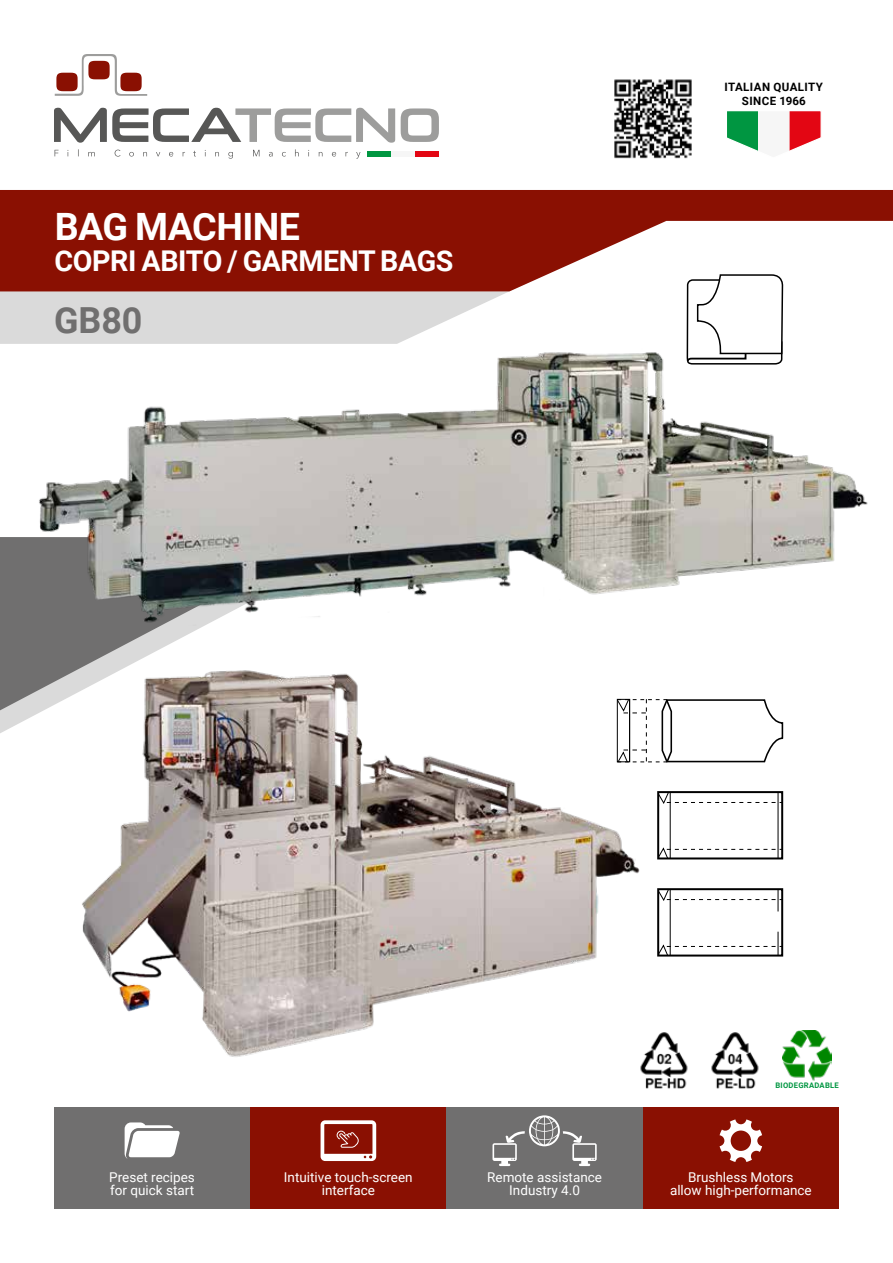
<style>
.page{position:relative;width:893px;height:1263px;background:#fff}
.page>*{position:absolute;margin:0;border:0;box-sizing:border-box;transform-origin:0 0}
.t1{font:700 37.65px "Roboto";letter-spacing:-.015em;color:#fff}
.t2{font:700 35.85px "Roboto";color:#706f6f}
.t3{font:700 28.65px "Roboto";letter-spacing:-.015em;color:#fff}
.t4{font:13.5px/13.5px "Roboto";color:#fff;text-align:center}
.t5{font:700 11.55px/13.6px "Roboto";letter-spacing:.035em;color:#000;text-align:center}
.t6{font:700 7.65px "Roboto";letter-spacing:.035em;color:#009641}
</style>
<div class="page">
<svg style="left:0;top:537px;width:205px;height:196px;fill:#706f6f"></svg>
<img style="left:640px;top:1032px;width:48px;height:57px">
<img style="left:711px;top:1032px;width:48px;height:57px">
<img style="left:782px;top:1030px;width:50px;height:50px">
<svg style="left:0;top:291px;width:510px;height:53px;background:#dcdbdb"></svg>
<svg style="left:0;top:190px;width:893px;height:101px;fill:#8a1002"></svg>
<div style="left:54px;top:1108px;width:196px;height:101px;background:#706f6f"></div>
<svg style="left:125px;top:1122px;width:55px;height:37px"></svg>
<div style="left:643px;top:1108px;width:196px;height:101px;background:#8a1002"></div>
<svg style="left:720px;top:1119px;width:42px;height:43px"></svg>
<div style="left:250px;top:1108px;width:196px;height:101px;background:#8a1002"></div>
<svg style="left:321px;top:1120px;width:55px;height:41px"></svg>
<div style="left:446px;top:1108px;width:197px;height:101px;background:#706f6f"></div>
<svg style="left:492px;top:1115px;width:105px;height:51px"></svg>
<svg style="left:727px;top:111px;width:94px;height:40px"></svg>
<svg style="left:54px;top:108px;width:385px;height:35px"></svg>
<div style="left:368px;top:151px;width:23px;height:5px;background:#009641"></div>
<div style="left:391px;top:151px;width:24px;height:5px;background:#f6f6f6"></div>
<div style="left:415px;top:151px;width:23px;height:5px;background:#e30613"></div>
<svg style="left:55px;top:149px;width:305px;height:10px"></svg>
<svg style="left:55px;top:54px;width:92px;height:42px"></svg>
<img style="left:614px;top:79px;width:78px;height:80px">
<img style="left:27px;top:337px;width:841px;height:288px">
<img style="left:70px;top:668px;width:583px;height:397px">
<svg style="left:660px;top:794px;width:120px;height:62px"></svg>
<div style="left:657px;top:791px;width:126px;height:68px;border:2px solid #000"></div>
<svg style="left:660px;top:891px;width:120px;height:62px"></svg>
<div style="left:657px;top:888px;width:126px;height:68px;border:2px solid #000"></div>
<svg style="left:617px;top:698px;width:167px;height:65px"></svg>
<svg style="left:686px;top:274px;width:98px;height:92px"></svg>
<h1 class="t1" style="left:55px;top:200px;width:247px">BAG MACHINE</h1>
<h3 class="t3" style="left:55px;top:240px;width:400px">COPRI ABITO / GARMENT BAGS</h3>
<h2 class="t2" style="left:54px;top:295px;width:90px">GB80</h2>
<p class="t5" style="left:725px;top:80px;width:100px">ITALIAN QUALITY<br>SINCE 1966</p>
<p class="t6" style="left:775px;top:1079px;width:65px">BIODEGRADABLE</p>
<p class="t4" style="left:109px;top:1169px;width:87px;text-align:left">Preset recipes for quick start</p>
<p class="t4" style="left:670px;top:1169px;width:143px">Brushless Motors<br>allow high-performance</p>
<p class="t4" style="left:284px;top:1169px;width:130px">Intuitive touch-screen interface</p>
<p class="t4" style="left:487px;top:1169px;width:116px">Remote assistance<br>Industry 4.0</p>
</div>
